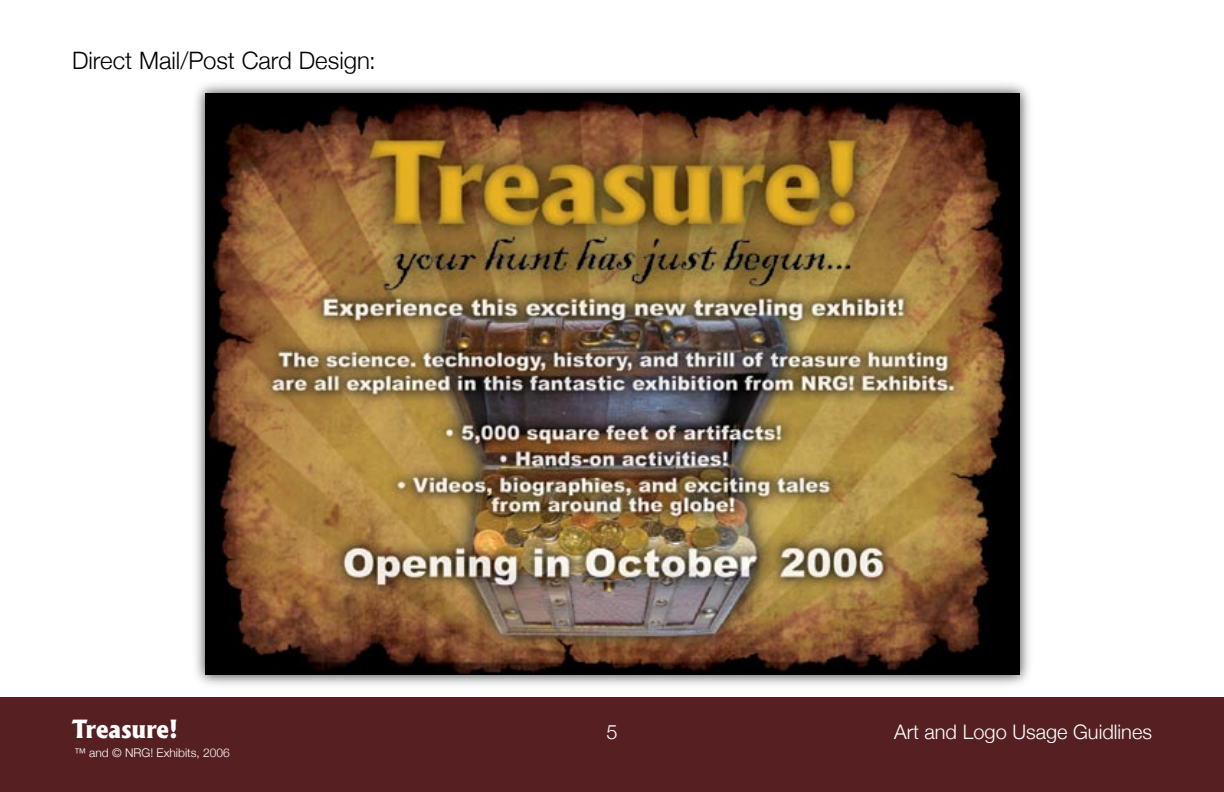
<style>
.page{position:relative;width:1224px;height:792px;background:#fff}
.page>*{position:absolute;margin:0;border:0;box-sizing:border-box;transform-origin:0 0}
.t1{font:300 24px "Helvetica Neue";color:#000}
.t2{font:800 24px "Albertus";letter-spacing:.015em;color:#fff}
.t3{font:300 20px "Helvetica Neue";color:#fff}
.t4{font:300 12px "Helvetica Neue";color:#fff}
</style>
<div class="page">
<div style="left:0;top:697px;width:1224px;height:95px;background:#562023"></div>
<div style="left:191px;top:79px;width:844px;height:611px;background:#000;opacity:.75"></div>
<img style="left:205px;top:93px;width:815px;height:582px">
<p class="t1" style="left:72px;top:46px;width:305px">Direct Mail/Post Card Design:</p>
<p class="t2" style="left:72px;top:714px;width:108px">Treasure!</p>
<p class="t3" style="left:894px;top:720px;width:259px">Art and Logo Usage Guidlines</p>
<p class="t4" style="left:74px;top:745px;width:157px">™ and © NRG! Exhibits, 2006</p>
</div>
